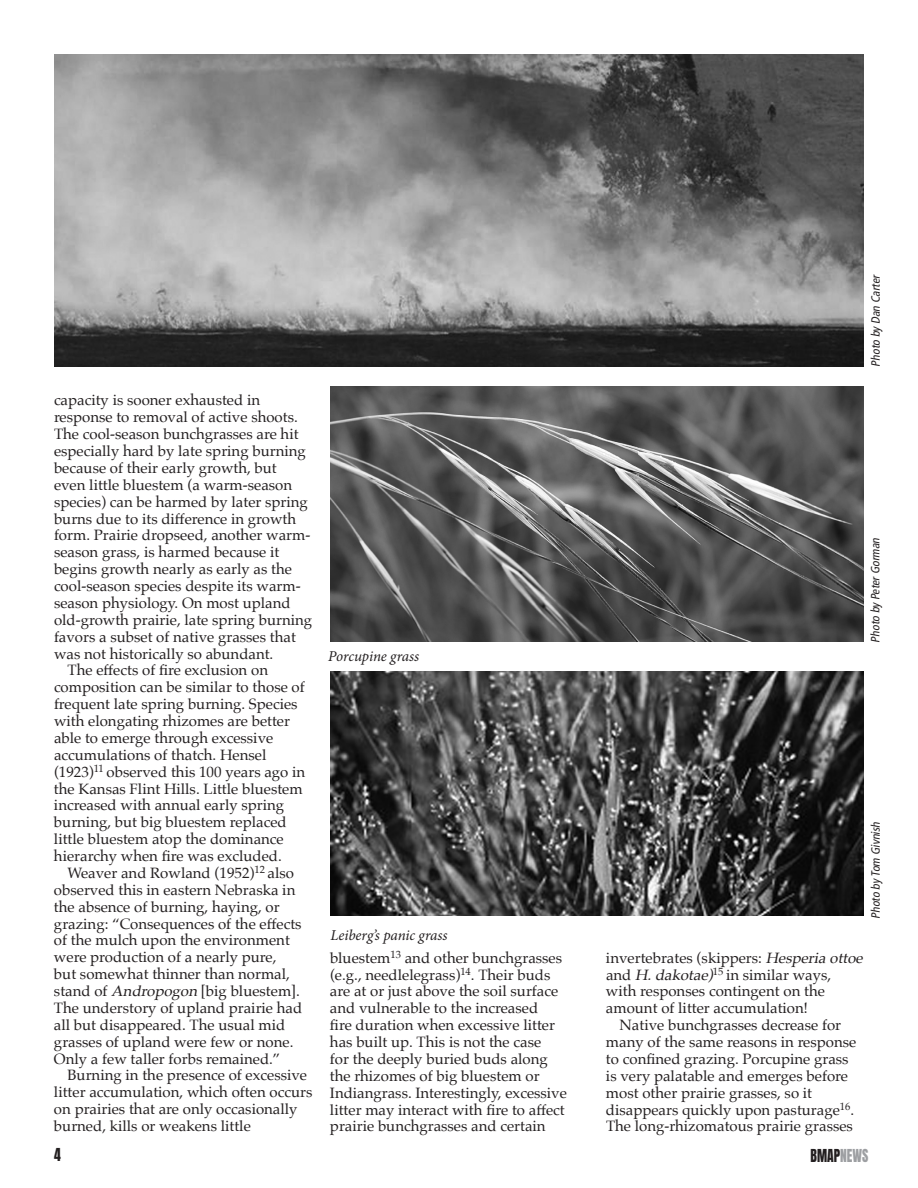
<style>
.page{position:relative;width:918px;height:1188px;background:#fff}
.page>*{position:absolute;margin:0;border:0;box-sizing:border-box;transform-origin:0 0}
.t1{font:15.15px "Anton";color:#231f20;scale:.89 1}
.t2{font:15px/16.8px "Palatino";color:#231f20}
.t3{font:italic 15px "Minion Pro";letter-spacing:-.01em;color:#231f20}
.t4{font:italic condensed 12px "Frutiger";color:#231f20}
.s1{font-style:italic}
.s2{color:#9d9fa2}
</style>
<div class="page">
<img style="left:54px;top:54px;width:810px;height:313px">
<img style="left:330px;top:387px;width:534px;height:255px">
<img style="left:331px;top:672px;width:533px;height:244px">
<p class="t2" style="left:54px;top:392px;width:208px">capacity is sooner exhausted in</p>
<p class="t2" style="left:54px;top:409px;width:245px">response to removal of active shoots.</p>
<p class="t2" style="left:54px;top:426px;width:246px">The cool-season bunchgrasses are hit</p>
<p class="t2" style="left:54px;top:443px;width:253px">especially hard by late spring burning</p>
<p class="t2" style="left:54px;top:459px;width:224px">because of their early growth, but</p>
<p class="t2" style="left:54px;top:476px;width:240px">even little bluestem (a warm-season</p>
<p class="t2" style="left:54px;top:493px;width:255px">species) can be harmed by later spring</p>
<p class="t2" style="left:54px;top:510px;width:244px">burns due to its difference in growth</p>
<p class="t2" style="left:54px;top:527px;width:258px">form. Prairie dropseed, another warm-</p>
<p class="t2" style="left:54px;top:544px;width:227px">season grass, is harmed because it</p>
<p class="t2" style="left:54px;top:561px;width:239px">begins growth nearly as early as the</p>
<p class="t2" style="left:54px;top:578px;width:248px">cool-season species despite its warm-</p>
<p class="t2" style="left:54px;top:594px;width:238px">season physiology. On most upland</p>
<p class="t2" style="left:54px;top:611px;width:260px">old-growth prairie, late spring burning</p>
<p class="t2" style="left:54px;top:628px;width:243px">favors a subset of native grasses that</p>
<p class="t2" style="left:54px;top:645px;width:221px">was not historically so abundant.</p>
<p class="t2" style="left:68px;top:662px;width:202px">The effects of fire exclusion on</p>
<p class="t2" style="left:54px;top:679px;width:252px">composition can be similar to those of</p>
<p class="t2" style="left:54px;top:696px;width:245px">frequent late spring burning. Species</p>
<p class="t2" style="left:54px;top:713px;width:238px">with elongating rhizomes are better</p>
<p class="t2" style="left:54px;top:729px;width:221px">able to emerge through excessive</p>
<p class="t2" style="left:54px;top:746px;width:214px">accumulations of thatch. Hensel</p>
<p class="t2" style="left:54px;top:763px;width:253px">(1923)<sup>11</sup> observed this 100 years ago in</p>
<p class="t2" style="left:54px;top:780px;width:250px">the Kansas Flint Hills. Little bluestem</p>
<p class="t2" style="left:54px;top:797px;width:232px">increased with annual early spring</p>
<p class="t2" style="left:54px;top:814px;width:234px">burning, but big bluestem replaced</p>
<p class="t2" style="left:54px;top:831px;width:231px">little bluestem atop the dominance</p>
<p class="t2" style="left:54px;top:848px;width:229px">hierarchy when fire was excluded.</p>
<p class="t2" style="left:67px;top:864px;width:228px">Weaver and Rowland (1952)<sup>12</sup> also</p>
<p class="t2" style="left:54px;top:881px;width:243px">observed this in eastern Nebraska in</p>
<p class="t2" style="left:54px;top:898px;width:227px">the absence of burning, haying, or</p>
<p class="t2" style="left:54px;top:915px;width:249px">grazing: “Consequences of the effects</p>
<p class="t2" style="left:54px;top:932px;width:237px">of the mulch upon the environment</p>
<p class="t2" style="left:54px;top:949px;width:224px">were production of a nearly pure,</p>
<p class="t2" style="left:54px;top:966px;width:237px">but somewhat thinner than normal,</p>
<p class="t2" style="left:54px;top:983px;width:248px">stand of <span class="s1">Andropogon</span> [big bluestem].</p>
<p class="t2" style="left:54px;top:999px;width:250px">The understory of upland prairie had</p>
<p class="t2" style="left:54px;top:1016px;width:233px">all but disappeared. The usual mid</p>
<p class="t2" style="left:54px;top:1033px;width:241px">grasses of upland were few or none.</p>
<p class="t2" style="left:54px;top:1050px;width:228px">Only a few taller forbs remained.”</p>
<p class="t2" style="left:67px;top:1067px;width:241px">Burning in the presence of excessive</p>
<p class="t2" style="left:54px;top:1084px;width:260px">litter accumulation, which often occurs</p>
<p class="t2" style="left:54px;top:1101px;width:245px">on prairies that are only occasionally</p>
<p class="t2" style="left:54px;top:1118px;width:198px">burned, kills or weakens little</p>
<p class="t4" style="left:869px;top:367px;width:95px;rotate:-90deg">Photo by Dan Carter</p>
<p class="t3" style="left:328px;top:646px;width:92px">Porcupine grass</p>
<p class="t3" style="left:330px;top:924px;width:119px">Leiberg’s panic grass</p>
<p class="t4" style="left:868px;top:643px;width:109px;rotate:-90deg">Photo by PeterGorman</p>
<p class="t4" style="left:869px;top:919px;width:101px;rotate:-90deg">Photo by Tom Givnish</p>
<p class="t2" style="left:330px;top:949px;width:238px">bluestem<sup>13</sup> and other bunchgrasses (e.g., needlelegrass)<sup>14</sup>. Their buds are at or just above the soil surface and vulnerable to the increased<br>fire duration when excessive litter has built up. This is not the case<br>for the deeply buried buds along the rhizomes of big bluestem or Indiangrass. Interestingly, excessive litter may interact with fire to affect prairie bunchgrasses and certain</p>
<p class="t2" style="left:606px;top:949px;width:263px">invertebrates (skippers: <span class="s1">Hesperiaottoe</span></p>
<p class="t2" style="left:606px;top:966px;width:227px">and <span class="s1">H.dakotae)</span><sup>15</sup> in similar ways,</p>
<p class="t2" style="left:606px;top:983px;width:220px">with responses contingent on the</p>
<p class="t2" style="left:606px;top:1000px;width:204px">amount of litter accumulation!</p>
<p class="t2" style="left:619px;top:1017px;width:223px">Native bunchgrasses decrease for</p>
<p class="t2" style="left:606px;top:1034px;width:252px">many of the same reasons in response</p>
<p class="t2" style="left:606px;top:1050px;width:244px">to confined grazing. Porcupine grass</p>
<p class="t2" style="left:606px;top:1067px;width:244px">is very palatable and emerges before</p>
<p class="t2" style="left:606px;top:1084px;width:208px">most other prairie grasses, so it</p>
<p class="t2" style="left:606px;top:1101px;width:250px">disappears quickly upon pasturage<sup>16</sup>.</p>
<p class="t2" style="left:606px;top:1118px;width:248px">The long-rhizomatous prairie grasses</p>
<p class="t1" style="left:54px;top:1147px;width:9px">4</p>
<p class="t1" style="left:811px;top:1147px;width:66px">BMAP<span class="s2">NEWS</span></p>
</div>
